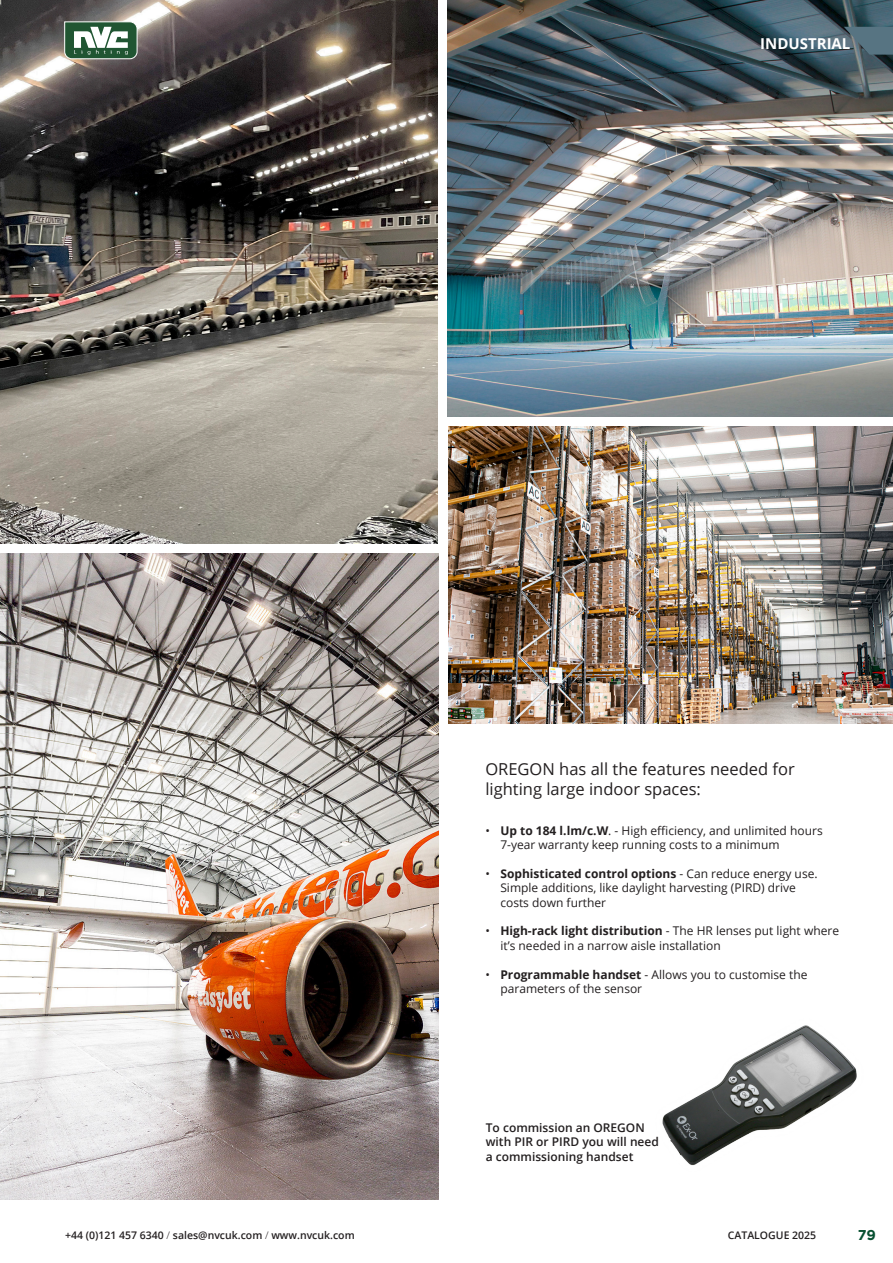
<style>
.page{position:relative;width:893px;height:1263px;background:#fff}
.page>*{position:absolute;margin:0;border:0;box-sizing:border-box;transform-origin:0 0}
.t1{font:16.5px/19.8px "Open Sans";color:#231f20}
.t2{font:700 15px "Open Sans";color:#fff}
.t3{font:700 14.25px "Gotham";color:#085031}
.t4{font:12px/14.4px "Open Sans";color:#231f20}
.t5{font:600 12px/14.4px "Open Sans";color:#231f20}
.t6{font:600 10.5px "Open Sans";color:#231f20}
.t7{font:600 10.5px "Open Sans";color:#231f20}
.s1{font-weight:300}
.s2{font-weight:700}
</style>
<div class="page">
<img style="left:0;top:0;width:438px;height:543px">
<img style="left:447px;top:0;width:446px;height:417px">
<svg style="left:64px;top:21px;width:74px;height:38px"></svg>
<svg style="left:844px;top:27px;width:49px;height:28px"></svg>
<img style="left:0;top:554px;width:439px;height:645px">
<img style="left:662px;top:1025px;width:195px;height:141px">
<img style="left:448px;top:426px;width:445px;height:297px">
<p class="t2" style="left:760px;top:33px;width:92px">INDUSTRIAL</p>
<p class="t6" style="left:65px;top:1228px;width:291px">+44 (0)121 457 6340 <span class="s1">/</span> sales@nvcuk.com <span class="s1">/</span> www.nvcuk.com</p>
<h1 class="t1" style="left:485px;top:759px;width:311px">OREGON has all the features needed for lighting large indoor spaces:</h1>
<p class="t4" style="left:500px;top:823px;width:324px;text-indent:-15px">• <span class="s2">Up to 184 l.lm/c.W</span>. - High efficiency, and unlimited hours<br>7-year warranty keep running costs to a minimum</p>
<p class="t4" style="left:500px;top:866px;width:319px;text-indent:-15px">• <span class="s2">Sophisticated control options</span> - Can reduce energy use.<br>Simple additions, like daylight harvesting (PIRD) drive costs down further</p>
<p class="t4" style="left:500px;top:923px;width:340px;text-indent:-15px">• <span class="s2">High-rack light distribution</span> - The HR lenses put light where it’s needed in a narrow aisle installation</p>
<p class="t4" style="left:500px;top:967px;width:309px;text-indent:-15px">• <span class="s2">Programmable handset</span> - Allows you to customise the parameters of the sensor</p>
<p class="t5" style="left:486px;top:1120px;width:175px">To commission an OREGON with PIR or PIRD you will need a commissioning handset</p>
<p class="t7" style="left:728px;top:1228px;width:90px">CATALOGUE 2025</p>
<p class="t3" style="left:858px;top:1226px;width:20px">79</p>
</div>
